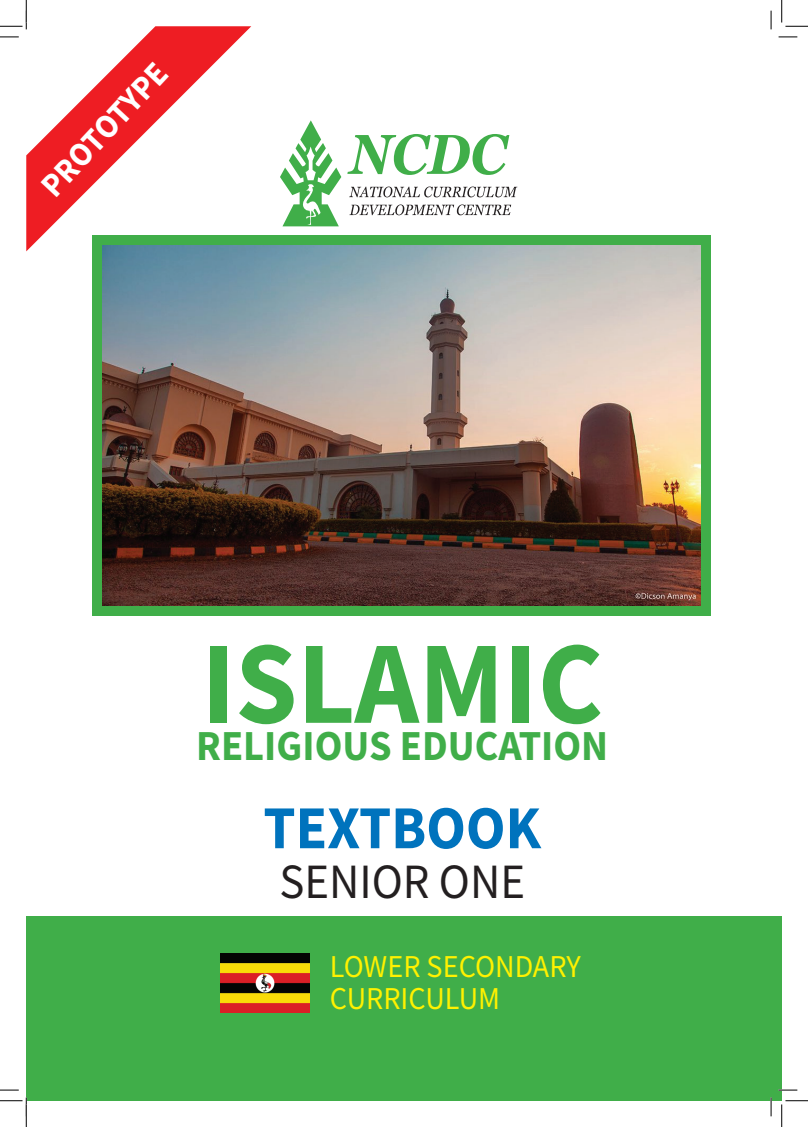
<style>
.page{position:relative;width:808px;height:1127px;background:#fff}
.page>*{position:absolute;margin:0;border:0;box-sizing:border-box;transform-origin:0 0}
.t1{font:700 117.75px "Source Sans Pro";color:#40ae49;scale:.95 1}
.t2{font:700 60.88px "Source Sans Pro";color:#0073bd;scale:.95 1}
.t3{font:49.25px "Source Sans Pro";color:#231f20;scale:.95 1}
.t4{font:700 42.75px "Source Sans Pro";color:#40ae49;scale:.95 1}
.t5{font:700 33.75px "Source Sans Pro";color:#fff;scale:.95 1}
.t6{font:31.75px/32.5px "Source Sans Pro";color:#fff101;scale:.95 1}
</style>
<div class="page">
<div style="left:92px;top:235px;width:618px;height:380px;background:#40ae49"></div>
<div style="left:26px;top:916px;width:755px;height:184px;background:#40ae49"></div>
<svg style="left:280px;top:120px;width:61px;height:106px"></svg>
<svg style="left:347px;top:134px;width:162px;height:41px"></svg>
<svg style="left:349px;top:186px;width:168px;height:11px"></svg>
<svg style="left:349px;top:204px;width:162px;height:11px"></svg>
<svg style="left:26px;top:26px;width:225px;height:225px"></svg>
<img style="left:220px;top:953px;width:89px;height:58px">
<img style="left:102px;top:245px;width:598px;height:360px">
<svg style="left:0;top:36px;width:19px;height:2px"></svg>
<svg style="left:778px;top:36px;width:19px;height:2px"></svg>
<svg style="left:0;top:1089px;width:19px;height:1px"></svg>
<svg style="left:778px;top:1088px;width:19px;height:2px"></svg>
<svg style="left:770px;top:11px;width:1px;height:18px"></svg>
<svg style="left:770px;top:1097px;width:1px;height:18px"></svg>
<svg style="left:0;top:0;width:27px;height:29px"></svg>
<svg style="left:0;top:1097px;width:27px;height:29px"></svg>
<svg style="left:781px;top:0;width:26px;height:27px"></svg>
<svg style="left:781px;top:1100px;width:26px;height:26px"></svg>
<p class="t5" style="left:30px;top:175px;width:179px;rotate:-47deg">PROTOTYPE</p>
<h1 class="t1" style="left:201px;top:603px;width:424px">ISLAMIC</h1>
<h3 class="t4" style="left:196px;top:716px;width:435px">RELIGIOUS EDUCATION</h3>
<h2 class="t2" style="left:263px;top:786px;width:294px">TEXTBOOK</h2>
<h3 class="t3" style="left:279px;top:850px;width:260px">SENIOR ONE</h3>
<p class="t6" style="left:330px;top:949px;width:266px">LOWER SECONDARY<br>CURRICULUM</p>
</div>
